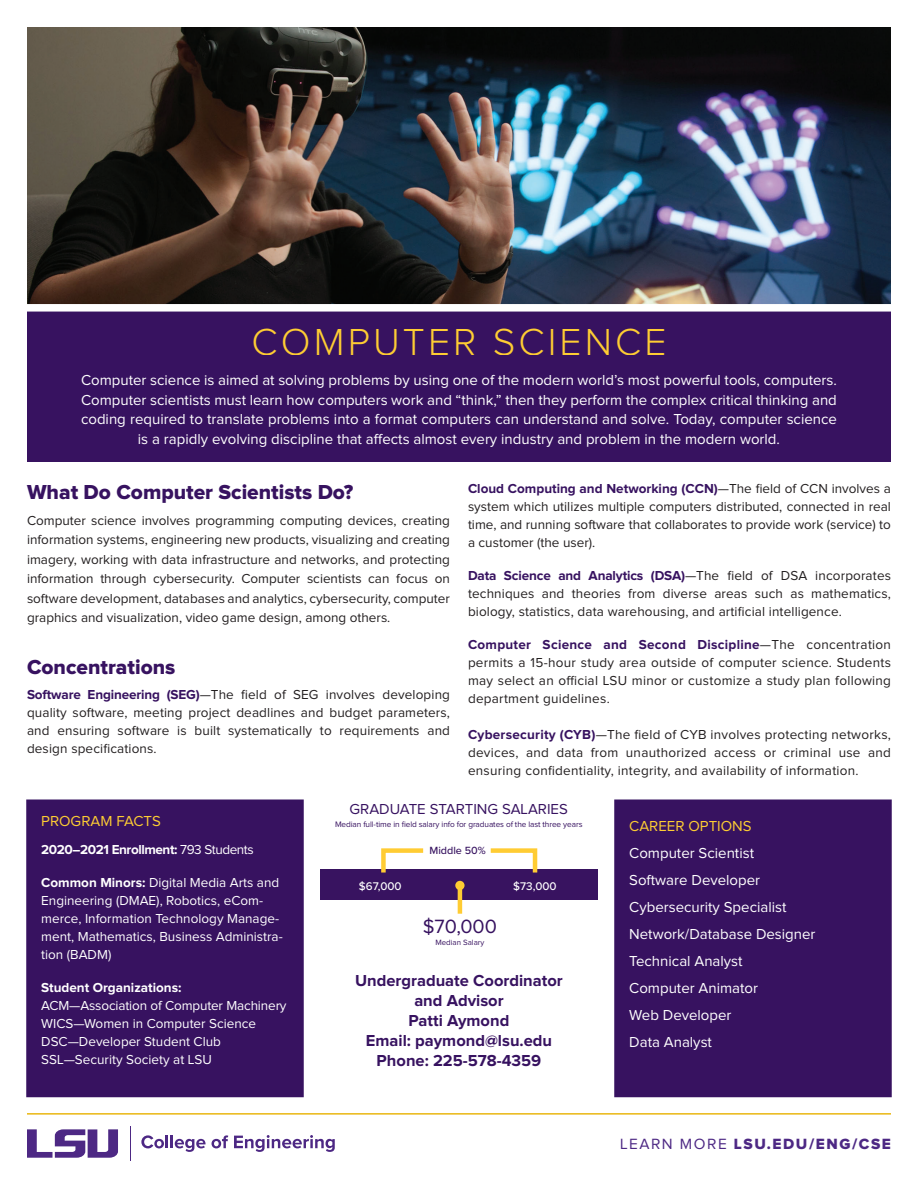
<style>
.page{position:relative;width:918px;height:1188px;background:#fff}
.page>*{position:absolute;margin:0;border:0;box-sizing:border-box;transform-origin:0 0}
.t1{font:300 39px "Proxima Nova";letter-spacing:.08em;color:#fecd33}
.t2{font:21px "Proxima Nova Extrabld";color:#371260}
.t3{font:19.95px "Proxima Nova";color:#371260}
.t4{font:700 16.5px/19.8px "Proxima Nova";color:#371260;text-align:center}
.t5{font:15.3px "Proxima Nova Extrabld";letter-spacing:.1em;color:#4d2884}
.t6{font:15px/19.5px "Proxima Nova";color:#fff}
.t7{font:15px "Proxima Nova";color:#371260}
.t8{font:15px "Proxima Nova";color:#fecd33}
.t9{font:13.5px/18px "Proxima Nova";letter-spacing:.01em;color:#231f20;text-align:justify}
.t10{font:13.5px/18px "Proxima Nova";color:#fff}
.t11{font:700 13.5px "Proxima Nova";letter-spacing:-.03em;color:#fff}
.t12{font:700 13.5px "Proxima Nova";color:#fff}
.t13{font:500 11.55px "Proxima Nova";color:#fff}
.t14{font:500 10.8px "Proxima Nova";color:#381461}
.t15{font:8.25px "Proxima Nova";letter-spacing:-.01em;color:#371260}
.t16{font:7.95px "Proxima Nova";color:#371260}
.s1{font-weight:700;color:#371260}
.s2{font-weight:400}
.s3{font-weight:700}
.s4{color:#fecd33}
.s5{font-family:"Proxima Nova"}
</style>
<div class="page">
<img style="left:27px;top:27px;width:864px;height:277px">
<div style="left:27px;top:800px;width:276px;height:296px;background:#371260"></div>
<div style="left:26px;top:800px;width:278px;height:297px;border:2px solid #371260"></div>
<div style="left:615px;top:800px;width:276px;height:296px;background:#371260"></div>
<div style="left:614px;top:800px;width:278px;height:297px;border:2px solid #371260"></div>
<div style="left:27px;top:309px;width:864px;height:60px;background:#371260"></div>
<div style="left:320px;top:870px;width:277px;height:30px;background:#381360"></div>
<div style="left:455px;top:881px;width:10px;height:9px;background:#fc3;border-radius:50%"></div>
<hr style="left:458px;top:888px;width:4px;height:26px;background:#fc3">
<svg style="left:379px;top:848px;width:161px;height:29px"></svg>
<svg style="left:27px;top:1129px;width:91px;height:29px"></svg>
<hr style="left:130px;top:1126px;width:1px;height:35px;background:#4d2884">
<svg style="left:141px;top:1135px;width:65px;height:17px"></svg>
<svg style="left:212px;top:1135px;width:16px;height:13px"></svg>
<svg style="left:234px;top:1135px;width:101px;height:17px"></svg>
<hr style="left:27px;top:1113px;width:864px;height:2px;background:#eab711">
<div style="left:27px;top:355px;width:864px;height:107px;background:#371260"></div>
<div style="left:27px;top:304px;width:864px;height:8px;background:#fff"></div>
<p class="t1" style="left:252px;top:320px;width:416px">COMPUTER SCIENCE</p>
<p class="t6" style="left:81px;top:371px;width:758px;text-align:center">Computer science is aimed at solving problems by using one of the modern world’s most powerful tools, computers.<br>Computer scientists must learn how computers work and “think,” then they perform the complex critical thinking and coding required to translate problems into a format computers can understand and solve. Today, computer science is a rapidly evolving discipline that affects almost every industry and problem in the modern world.</p>
<p class="t2" style="left:27px;top:479px;width:328px">What Do Computer Scientists Do?</p>
<p class="t9" style="left:27px;top:511px;width:425px;line-height:19.5px">Computer science involves programming computing devices, creating information systems, engineering new products, visualizing and creating imagery, working with data infrastructure and networks, and protecting information through cybersecurity. Computer scientists can focus on software development, databases and analytics, cybersecurity, computer graphics and visualization, video game design, among others.</p>
<p class="t2" style="left:27px;top:655px;width:150px">Concentrations</p>
<p class="t9" style="left:27px;top:685px;width:425px"><span class="s1">Software Engineering (SEG)</span>—The field of SEG involves developing quality software, meeting project deadlines and budget parameters, and ensuring software is built systematically to requirements and design specifications.</p>
<p class="t9" style="left:468px;top:479px;width:425px"><span class="s1">Cloud Computing and Networking (CCN)</span>—The field of CCN involves a system which utilizes multiple computers distributed, connected in real time, and running software that collaborates to provide work (service) to a customer (the user).</p>
<p class="t9" style="left:468px;top:566px;width:425px"><span class="s1">Data Science and Analytics (DSA)</span>—The field of DSA incorporates techniques and theories from diverse areas such as mathematics, biology, statistics, data warehousing, and artificial intelligence.</p>
<p class="t9" style="left:468px;top:635px;width:424px"><span class="s1">Computer Science and Second Discipline</span>—The concentration permits a 15-hour study area outside of computer science. Students may select an official LSU minor or customize a study plan following department guidelines.</p>
<p class="t9" style="left:468px;top:725px;width:425px"><span class="s1">Cybersecurity (CYB)</span>—The field of CYB involves protecting networks, devices, and data from unauthorized access or criminal use and ensuring confidentiality, integrity, and availability of information.</p>
<p class="t8" style="left:41px;top:813px;width:121px">PROGRAM FACTS</p>
<p class="t11" style="left:41px;top:842px;width:214px">2020–2021 Enrollment: <span class="s2">793 Students</span></p>
<p class="t10" style="left:41px;top:874px;width:243px"><span class="s3">Common Minors:</span> Digital Media Arts and Engineering (DMAE), Robotics, eCom&shy;merce, Information Technology Manage&shy;ment, Mathematics, Business Administra&shy;tion (BADM)</p>
<p class="t12" style="left:41px;top:980px;width:142px">Student Organizations:</p>
<p class="t10" style="left:41px;top:997px;width:247px">ACM—Association of Computer Machinery</p>
<p class="t10" style="left:41px;top:1015px;width:216px">WICS—Women in Computer Science</p>
<p class="t10" style="left:41px;top:1033px;width:181px">DSC—Developer Student Club</p>
<p class="t10" style="left:41px;top:1051px;width:172px">SSL—Security Society at LSU</p>
<p class="t7" style="left:350px;top:800px;width:220px">GRADUATE STARTING SALARIES</p>
<p class="t15" style="left:335px;top:820px;width:249px">Median full-time in field salary info for graduates of the last three years</p>
<p class="t14" style="left:430px;top:842px;width:58px">Middle 50%</p>
<p class="t13" style="left:359px;top:878px;width:44px">$67,000</p>
<p class="t13" style="left:513px;top:878px;width:45px">$73,000</p>
<p class="t3" style="left:423px;top:915px;width:76px">$70,000</p>
<p class="t16" style="left:435px;top:938px;width:51px">Median Salary</p>
<p class="t4" style="left:355px;top:972px;width:209px">Undergraduate Coordinator and Advisor</p>
<p class="t4" style="left:409px;top:1011px;width:102px">Patti Aymond</p>
<p class="t4" style="left:366px;top:1031px;width:188px">Email: paymond@lsu.edu</p>
<p class="t4" style="left:377px;top:1051px;width:166px">Phone: 225-578-4359</p>
<p class="t6" style="left:629px;top:813px;width:126px;line-height:27px"><span class="s4">CAREER OPTIONS<br></span>Computer Scientist</p>
<p class="t6" style="left:629px;top:871px;width:132px">Software Developer</p>
<p class="t6" style="left:629px;top:898px;width:159px">Cybersecurity Specialist</p>
<p class="t6" style="left:629px;top:925px;width:188px">Network/Database Designer</p>
<p class="t6" style="left:629px;top:952px;width:115px">Technical Analyst</p>
<p class="t6" style="left:629px;top:979px;width:130px">Computer Animator</p>
<p class="t6" style="left:629px;top:1006px;width:104px">Web Developer</p>
<p class="t6" style="left:629px;top:1033px;width:84px">Data Analyst</p>
<p class="t5" style="left:620px;top:1135px;width:272px"><span class="s5">LEARN MORE</span> LSU.EDU/ENG/CSE</p>
</div>
